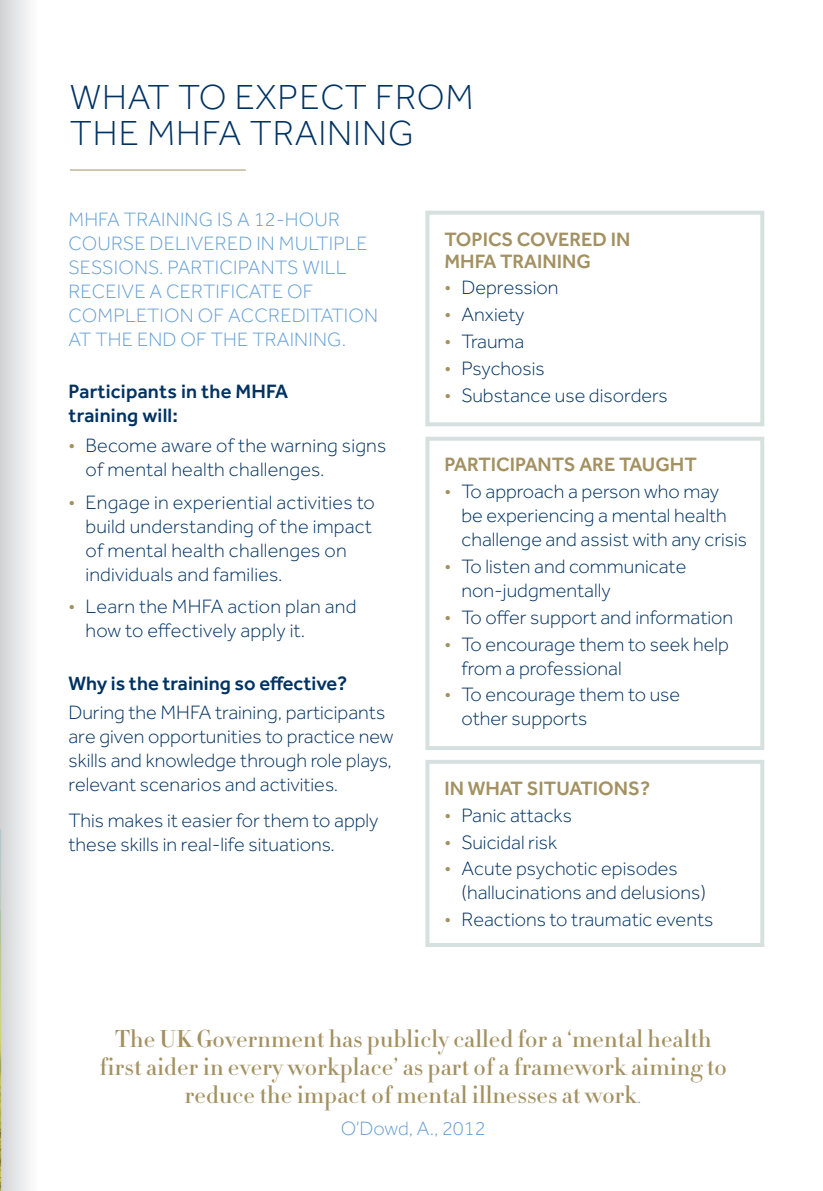
<style>
.page{position:relative;width:823px;height:1191px;background:#fff}
.page>*{position:absolute;margin:0;border:0;box-sizing:border-box;transform-origin:0 0}
.t1{font:300 36px/36px "Effra";letter-spacing:.025em;color:#003262}
.t2{font:500 24px/28px "Didot HTF 11";letter-spacing:.005em;color:#a39161;text-align:center}
.t3{font:300 20px/24px "Effra";color:#003262}
.t4{font:300 20px/24px "Effra";letter-spacing:.01em;color:#669fd5}
.t5{font:500 20px/22px "Effra";color:#a39161}
.t6{font:500 20px/24px "Effra";letter-spacing:.01em;color:#003262}
.s1{color:#a39161}
.s2{font-family:"Effra";font-weight:300;font-size:20px;color:#669fd5}
</style>
<div class="page">
<div style="left:425px;top:760px;width:338px;height:187px;border:4px solid #d6e1df"></div>
<div style="left:425px;top:437px;width:338px;height:313px;border:4px solid #d6e1df"></div>
<div style="left:425px;top:211px;width:338px;height:215px;border:4px solid #d6e1df"></div>
<hr style="left:70px;top:169px;width:176px;height:1px;background:#a39161">
<div style="left:0;top:0;width:68px;height:1191px;background:linear-gradient(to right,#dbdcdd,#fff)"></div>
<h1 class="t1" style="left:70px;top:79px;width:405px">WHAT TO EXPECT FROM<br>THE MHFA TRAINING</h1>
<p class="t4" style="left:68px;top:207px;width:311px">MHFA TRAINING IS A 12-HOUR<br>COURSE DELIVERED IN MULTIPLE<br>SESSIONS. PARTICIPANTS WILL<br>RECEIVE A CERTIFICATE OF<br>COMPLETION OF ACCREDITATION<br>AT THE END OF THE TRAINING.</p>
<p class="t6" style="left:68px;top:379px;width:221px">Participants in the MHFA training will:</p>
<p class="t3" style="left:85px;top:433px;width:302px;text-indent:-17px"><span class="s1">•</span> Become aware of the warning signs of mental health challenges.</p>
<p class="t3" style="left:85px;top:490px;width:291px;text-indent:-17px"><span class="s1">•</span> Engage in experiential activities to build understanding of the impact of mental health challenges on individuals and families.</p>
<p class="t3" style="left:85px;top:594px;width:272px;text-indent:-17px"><span class="s1">•</span> Learn the MHFA action plan and how to effectively apply it.</p>
<p class="t6" style="left:68px;top:670px;width:280px">Why is the training so effective?</p>
<p class="t3" style="left:68px;top:700px;width:326px">During the MHFA training, participants are given opportunities to practice new skills and knowledge through role plays, relevant scenarios and activities.</p>
<p class="t3" style="left:68px;top:808px;width:311px">This makes it easier for them to apply these skills in real-life situations.</p>
<p class="t5" style="left:444px;top:227px;width:187px">TOPICS COVERED IN<br>MHFA TRAINING</p>
<p class="t3" style="left:444px;top:276px;width:116px"><span class="s1">•</span> Depression</p>
<p class="t3" style="left:444px;top:302px;width:81px"><span class="s1">•</span> Anxiety</p>
<p class="t3" style="left:444px;top:329px;width:81px"><span class="s1">•</span> Trauma</p>
<p class="t3" style="left:444px;top:356px;width:102px"><span class="s1">•</span> Psychosis</p>
<p class="t3" style="left:444px;top:383px;width:225px"><span class="s1">•</span> Substance use disorders</p>
<p class="t5" style="left:444px;top:453px;width:254px">PARTICIPANTS ARE TAUGHT</p>
<p class="t3" style="left:461px;top:479px;width:287px;text-indent:-17px"><span class="s1">•</span> To approach a person who may<br>be experiencing a mental health challenge and assist with any crisis</p>
<p class="t3" style="left:461px;top:554px;width:226px;text-indent:-17px"><span class="s1">•</span> To listen and communicate non-judgmentally</p>
<p class="t3" style="left:444px;top:605px;width:290px"><span class="s1">•</span> To offer support and information</p>
<p class="t3" style="left:461px;top:632px;width:269px;text-indent:-17px"><span class="s1">•</span> To encourage them to seek help from a professional</p>
<p class="t3" style="left:461px;top:682px;width:220px;text-indent:-17px"><span class="s1">•</span> To encourage them to use other supports</p>
<p class="t5" style="left:444px;top:777px;width:207px">IN WHAT SITUATIONS?</p>
<p class="t3" style="left:444px;top:803px;width:129px"><span class="s1">•</span> Panic attacks</p>
<p class="t3" style="left:444px;top:829px;width:114px"><span class="s1">•</span> Suicidal risk</p>
<p class="t3" style="left:461px;top:856px;width:246px;text-indent:-17px"><span class="s1">•</span> Acute psychotic episodes (hallucinations and delusions)</p>
<p class="t3" style="left:444px;top:907px;width:270px"><span class="s1">•</span> Reactions to traumatic events</p>
<p class="t2" style="left:99px;top:1025px;width:628px">The UK Government has publicly called for a ‘mental health first aider in every workplace’ as part of a framework aiming to reduce the impact of mental illnesses at work<span class="s2">.</span></p>
<p class="t4" style="left:340px;top:1116px;width:146px">O’Dowd, A., 2012</p>
</div>
